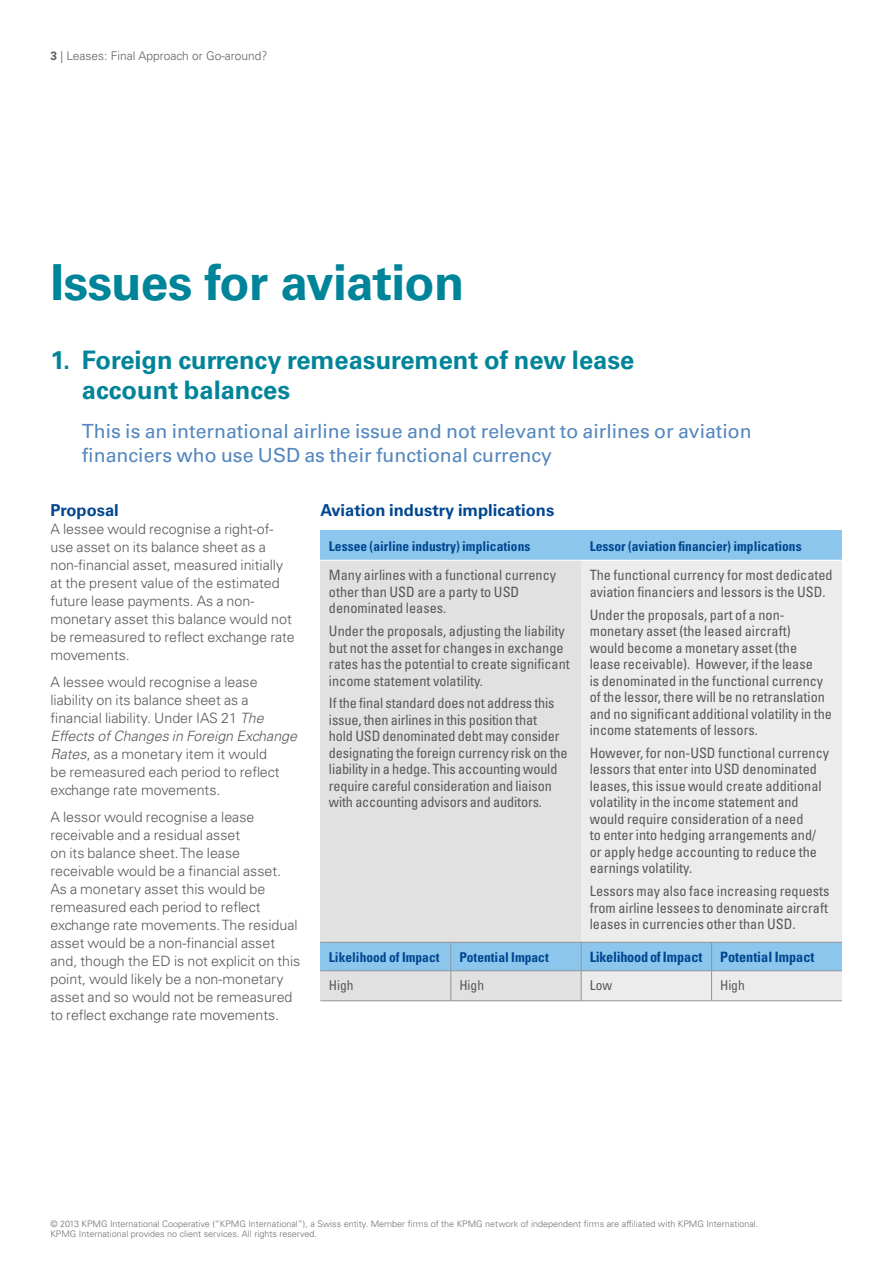
<style>
.page{position:relative;width:893px;height:1263px;background:#fff}
.page>*{position:absolute;margin:0;border:0;box-sizing:border-box;transform-origin:0 0}
.t1{font:700 49.5px "Univers LT Std";letter-spacing:-.015em;color:#008499}
.t2{font:700 25.5px/30px "Univers LT Std";color:#008499}
.t3{font:19.5px/24px "Univers LT Std";color:#5387be}
.t4{font:700 16.5px "Univers LT Std";color:#004790}
.t5{font:condensed 14.25px/16.5px "Univers";color:#58595b}
.t6{font:300 14.25px/18px "Univers LT Std";color:#58595b}
.t7{font:700 condensed 14.25px "Univers";color:#004790}
.t8{font:700 condensed 13.5px "Univers";color:#004790}
.t9{font:condensed 13.5px "Univers";color:#58595b}
.t10{font:300 12px "Univers";color:#5d6067}
.t11{font:300 9px/10.5px "Univers LT Std";color:#6d6e70}
.s1{font-family:"Univers LT Std";font-weight:700}
.s2{font-family:"Univers LT Std"}
.s3{font-style:italic}
</style>
<div class="page">
<div style="left:320px;top:530px;width:261px;height:30px;background:#8cc6ec"></div>
<div style="left:581px;top:530px;width:261px;height:30px;background:#8cc6ec"></div>
<div style="left:320px;top:560px;width:261px;height:382px;background:#e1e1e1"></div>
<div style="left:320px;top:971px;width:131px;height:30px;background:#e1e1e1"></div>
<div style="left:451px;top:971px;width:130px;height:30px;background:#e1e1e1"></div>
<div style="left:581px;top:560px;width:261px;height:382px;background:#edecec"></div>
<div style="left:581px;top:971px;width:130px;height:30px;background:#edecec"></div>
<div style="left:711px;top:971px;width:131px;height:30px;background:#edecec"></div>
<div style="left:320px;top:942px;width:131px;height:29px;background:#8cc6ec"></div>
<div style="left:451px;top:942px;width:130px;height:29px;background:#8cc6ec"></div>
<div style="left:581px;top:942px;width:130px;height:29px;background:#8cc6ec"></div>
<div style="left:711px;top:942px;width:131px;height:29px;background:#8cc6ec"></div>
<hr style="left:320px;top:942px;width:522px;height:1px;background:#939598">
<svg style="left:581px;top:943px;width:1px;height:57px"></svg>
<svg style="left:711px;top:943px;width:1px;height:57px"></svg>
<hr style="left:320px;top:970px;width:522px;height:1px;background:#939598">
<hr style="left:320px;top:560px;width:522px;height:1px;background:#fff">
<hr style="left:320px;top:1000px;width:522px;height:1px;background:#939598">
<svg style="left:450px;top:943px;width:1px;height:57px"></svg>
<p class="t10" style="left:50px;top:51px;width:218px"><span class="s1">3</span> <span class="s2">|</span> Leases: Final Approach or Go-around?</p>
<h1 class="t1" style="left:50px;top:259px;width:415px">Issues for aviation</h1>
<h2 class="t2" style="left:82px;top:347px;width:554px;text-indent:-31px">1. Foreign currency remeasurement of new lease account balances</h2>
<h3 class="t3" style="left:82px;top:421px;width:671px">This is an international airline issue and not relevant to airlines or aviation financiers who use USD as their functional currency</h3>
<p class="t4" style="left:50px;top:503px;width:70px">Proposal</p>
<p class="t6" style="left:50px;top:521px;width:246px">A lessee would recognise a right-of&shy;use asset on its balance sheet as a non-financial asset, measured initially at the present value of the estimated future lease payments. As a non&shy;monetary asset this balance would not be remeasured to reflect exchange rate movements.</p>
<p class="t6" style="left:50px;top:674px;width:248px">A lessee would recognise a lease liability on its balance sheet as a financial liability. Under IAS 21 <span class="s3">The Effects of Changes in Foreign Exchange Rates</span>, as a monetary item it would<br>be remeasured each period to reflect exchange rate movements.</p>
<p class="t6" style="left:50px;top:809px;width:251px">A lessor would recognise a lease receivable and a residual asset<br>on its balance sheet. The lease receivable would be a financial asset.<br>As a monetary asset this would be remeasured each period to reflect exchange rate movements. The residual asset would be a non-financial asset and, though the ED is not explicit on this point, would likely be a non-monetary asset and so would not be remeasured to reflect exchange rate movements.</p>
<p class="t4" style="left:320px;top:503px;width:235px">Aviation industry implications</p>
<p class="t8" style="left:329px;top:541px;width:203px">Lessee (airline industry) implications</p>
<p class="t5" style="left:329px;top:568px;width:229px">Many airlines with a functional currency other than USD are a party to USD denominated leases.</p>
<p class="t5" style="left:329px;top:624px;width:242px">Under the proposals, adjusting the liability but not the asset for changes in exchange rates has the potential to create significant income statement volatility.</p>
<p class="t5" style="left:329px;top:696px;width:240px">If the final standard does not address this issue, then airlines in this position that<br>hold USD denominated debt may consider designating the foreign currency risk on the liability in a hedge. This accounting would require careful consideration and liaison with accounting advisors and auditors.</p>
<p class="t8" style="left:590px;top:541px;width:213px">Lessor (aviation financier) implications</p>
<p class="t5" style="left:590px;top:568px;width:245px">The functional currency for most dedicated aviation financiers and lessors is the USD.</p>
<p class="t5" style="left:590px;top:607px;width:244px">Under the proposals, part of a non&shy;monetary asset (the leased aircraft)<br>would become a monetary asset (the<br>lease receivable). However, if the lease<br>is denominated in the functional currency of the lessor, there will be no retranslation and no significant additional volatility in the income statements of lessors.</p>
<p class="t5" style="left:590px;top:746px;width:241px">However, for non-USD functional currency lessors that enter into USD denominated leases, this issue would create additional volatility in the income statement and would require consideration of a need<br>to enter into hedging arrangements and/ or apply hedge accounting to reduce the earnings volatility.</p>
<p class="t5" style="left:590px;top:884px;width:241px;text-align:justify">Lessors may also face increasing requests from airline lessees to denominate aircraft leases in currencies other than USD.</p>
<p class="t7" style="left:590px;top:952px;width:226px">Likelihood of Impact Potential Impact</p>
<p class="t9" style="left:590px;top:980px;width:24px">Low</p>
<p class="t9" style="left:720px;top:980px;width:26px">High</p>
<p class="t8" style="left:329px;top:952px;width:112px">Likelihood of Impact</p>
<p class="t8" style="left:459px;top:952px;width:91px">Potential Impact</p>
<p class="t9" style="left:329px;top:980px;width:26px">High</p>
<p class="t9" style="left:459px;top:980px;width:26px">High</p>
<p class="t11" style="left:50px;top:1219px;width:709px">© 2013 KPMG International Cooperative (“KPMG International”), a Swiss entity. Member firms of the KPMG network of independent firms are affiliated with KPMG International.<br>KPMG International provides no client services. All rights reserved.</p>
</div>
